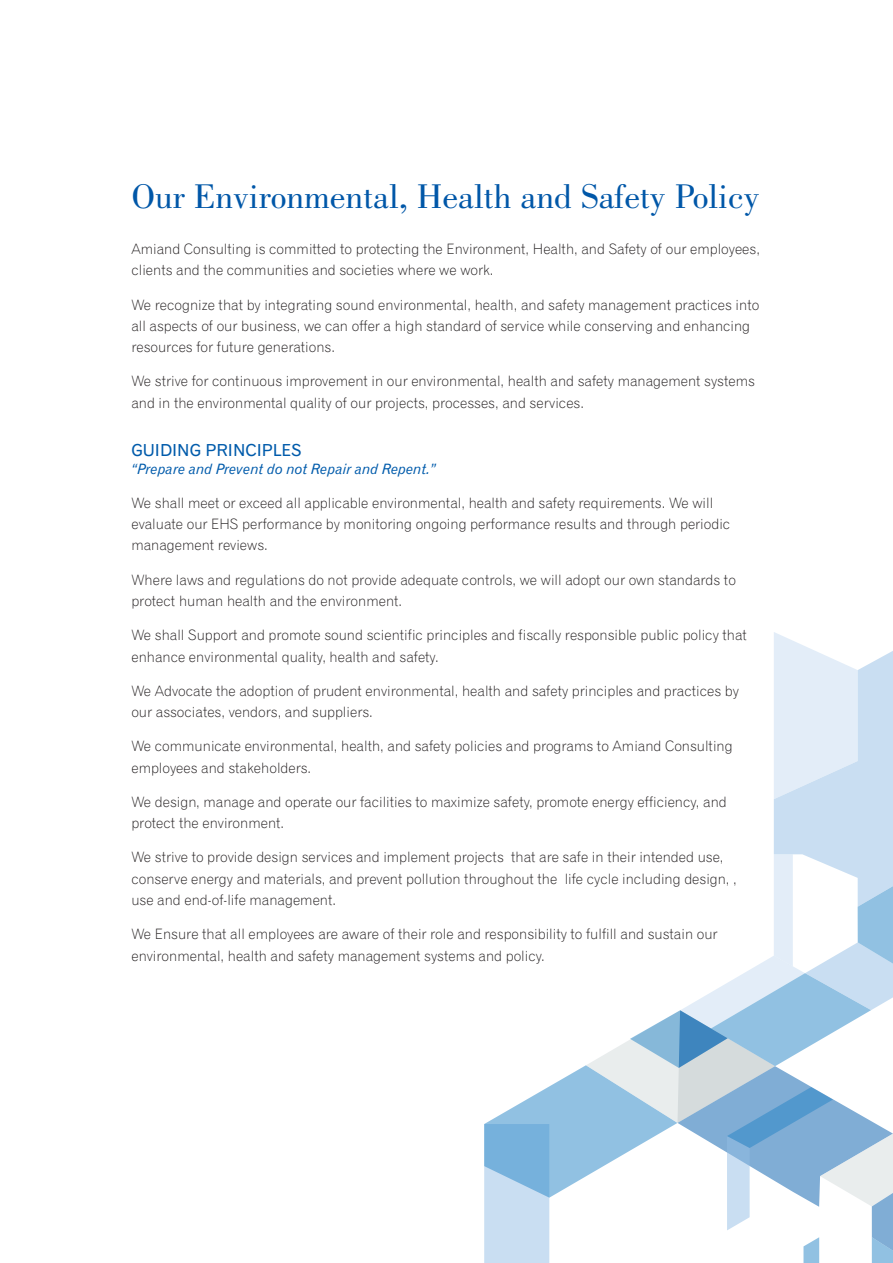
<style>
.page{position:relative;width:893px;height:1263px;background:#fff}
.page>*{position:absolute;margin:0;border:0;box-sizing:border-box;transform-origin:0 0}
.t1{font:36px "Bodoni BT";color:#0057a8}
.t2{font:16.5px "Gothic 720 BT Roman B";color:#005bab}
.t3{font:14.25px/21.3px "Gothic 720 BT Light B";color:#231f20}
.t4{font:14.25px "Gothic 720 BT Italic B";color:#005bab}
</style>
<div class="page">
<svg style="left:484px;top:632px;width:409px;height:631px"></svg>
<h1 class="t1" style="left:131px;top:180px;width:630px">Our Environmental, Health and Safety Policy</h1>
<p class="t3" style="left:131px;top:240px;width:630px">Amiand Consulting is committed to protecting the Environment, Health, and Safety of our employees, clients and the communities and societies where we work.</p>
<p class="t3" style="left:131px;top:295px;width:629px">We recognize that by integrating sound environmental, health, and safety management practices into all aspects of our business, we can offer a high standard of service while conserving and enhancing resources for future generations.</p>
<p class="t3" style="left:131px;top:372px;width:625px">We strive for continuous improvement in our environmental, health and safety management systems and in the environmental quality of our projects, processes, and services.</p>
<p class="t2" style="left:131px;top:443px;width:172px">GUIDING PRINCIPLES</p>
<p class="t4" style="left:131px;top:463px;width:306px">“Prepare and Prevent do not Repair and Repent.”</p>
<p class="t3" style="left:131px;top:493px;width:600px">We shall meet or exceed all applicable environmental, health and safety requirements. We will evaluate our EHS performance by monitoring ongoing performance results and through periodic management reviews.</p>
<p class="t3" style="left:131px;top:570px;width:606px">Where laws and regulations do not provide adequate controls, we will adopt our own standards to protect human health and the environment.</p>
<p class="t3" style="left:131px;top:626px;width:617px">We shall Support and promote sound scientific principles and fiscally responsible public policy that enhance environmental quality, health and safety.</p>
<p class="t3" style="left:131px;top:681px;width:609px">We Advocate the adoption of prudent environmental, health and safety principles and practices by our associates, vendors, and suppliers.</p>
<p class="t3" style="left:131px;top:737px;width:603px">We communicate environmental, health, and safety policies and programs to Amiand Consulting employees and stakeholders.</p>
<p class="t3" style="left:131px;top:792px;width:597px">We design, manage and operate our facilities to maximize safety, promote energy efficiency, and protect the environment.</p>
<p class="t3" style="left:131px;top:848px;width:607px">We strive to provide design services and implement projects that are safe in their intended use, conserve energy and materials, and prevent pollution throughout the life cycle including design, , use and end-of-life management.</p>
<p class="t3" style="left:131px;top:925px;width:588px">We Ensure that all employees are aware of their role and responsibility to fulfill and sustain our environmental, health and safety management systems and policy.</p>
</div>
